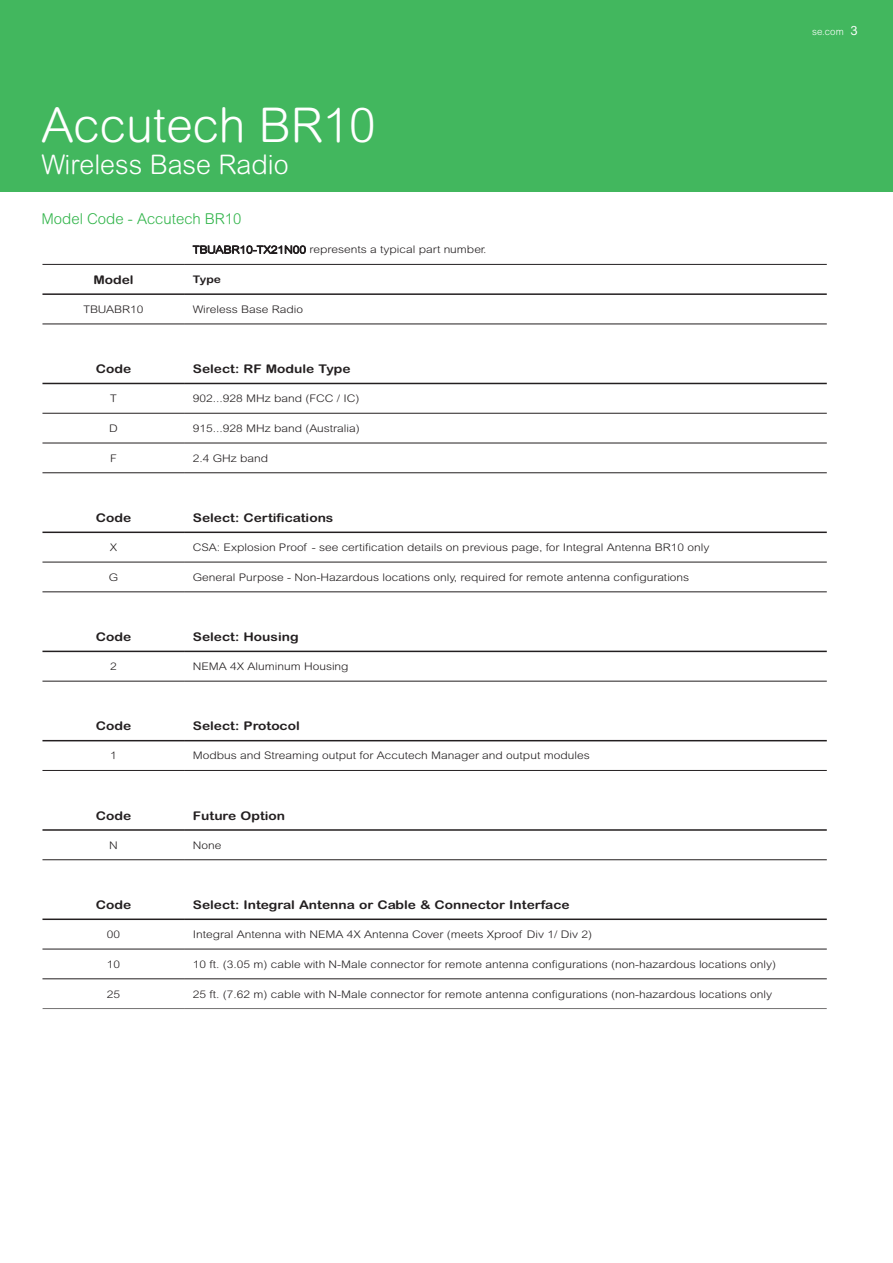
<style>
.page{position:relative;width:893px;height:1263px;background:#fff}
.page>*{position:absolute;margin:0;border:0;box-sizing:border-box;transform-origin:0 0}
.t1{font:300 48px "Arial Rounded MT Std";color:#fff}
.t2{font:300 27px "Arial Rounded MT Std";color:#fff}
.t3{font:300 15px "Arial Rounded MT Std";color:#31b44a}
.t4{font:700 12px "Arial Rounded MT Std";color:#231f20;scale:1.15 1}
.t5{font:300 10.5px "Arial Rounded MT Std";color:#231f20;scale:1.15 1}
.t6{font:700 10.5px "Arial Rounded MT Std";color:#231f20;scale:1.15 1}
.t7{font:300 9.75px "Arial Rounded MT Std";color:#fff}
.s1{font-weight:400;font-size:12.75px}
</style>
<div class="page">
<div style="left:0;top:0;width:893px;height:191px;background:#42b75e"></div>
<svg style="left:43px;top:263px;width:783px;height:717px"></svg>
<hr style="left:42px;top:324px;width:143px;height:1px;background:#231f20">
<hr style="left:185px;top:324px;width:642px;height:1px;background:#231f20">
<hr style="left:42px;top:413px;width:143px;height:1px;background:#231f20">
<hr style="left:185px;top:413px;width:642px;height:1px;background:#231f20">
<hr style="left:42px;top:443px;width:143px;height:1px;background:#231f20">
<hr style="left:185px;top:443px;width:642px;height:1px;background:#231f20">
<hr style="left:42px;top:472px;width:143px;height:1px;background:#231f20">
<hr style="left:185px;top:472px;width:642px;height:1px;background:#231f20">
<hr style="left:42px;top:562px;width:143px;height:1px;background:#231f20">
<hr style="left:185px;top:562px;width:642px;height:1px;background:#231f20">
<hr style="left:42px;top:592px;width:143px;height:1px;background:#231f20">
<hr style="left:185px;top:592px;width:642px;height:1px;background:#231f20">
<hr style="left:42px;top:681px;width:143px;height:1px;background:#231f20">
<hr style="left:185px;top:681px;width:642px;height:1px;background:#231f20">
<hr style="left:42px;top:770px;width:143px;height:1px;background:#231f20">
<hr style="left:185px;top:770px;width:642px;height:1px;background:#231f20">
<hr style="left:42px;top:859px;width:143px;height:1px;background:#231f20">
<hr style="left:185px;top:859px;width:642px;height:1px;background:#231f20">
<hr style="left:42px;top:949px;width:143px;height:1px;background:#231f20">
<hr style="left:185px;top:949px;width:642px;height:1px;background:#231f20">
<hr style="left:42px;top:978px;width:143px;height:1px;background:#231f20">
<hr style="left:185px;top:978px;width:642px;height:1px;background:#231f20">
<hr style="left:42px;top:264px;width:143px;height:1px;background:#231f20">
<hr style="left:185px;top:264px;width:642px;height:1px;background:#231f20">
<hr style="left:42px;top:293px;width:143px;height:2px;background:#231f20">
<hr style="left:185px;top:293px;width:642px;height:2px;background:#231f20">
<hr style="left:42px;top:383px;width:143px;height:1px;background:#231f20">
<hr style="left:185px;top:383px;width:642px;height:1px;background:#231f20">
<hr style="left:42px;top:531px;width:143px;height:2px;background:#231f20">
<hr style="left:185px;top:531px;width:642px;height:2px;background:#231f20">
<hr style="left:42px;top:651px;width:143px;height:1px;background:#231f20">
<hr style="left:185px;top:651px;width:642px;height:1px;background:#231f20">
<hr style="left:42px;top:740px;width:143px;height:1px;background:#231f20">
<hr style="left:185px;top:740px;width:642px;height:1px;background:#231f20">
<hr style="left:42px;top:829px;width:143px;height:2px;background:#231f20">
<hr style="left:185px;top:829px;width:642px;height:2px;background:#231f20">
<hr style="left:42px;top:918px;width:143px;height:2px;background:#231f20">
<hr style="left:185px;top:918px;width:642px;height:2px;background:#231f20">
<svg style="left:192px;top:245px;width:114px;height:9px"></svg>
<h1 class="t1" style="left:41px;top:97px;width:336px">Accutech BR10</h1>
<h2 class="t2" style="left:41px;top:149px;width:249px">Wireless Base Radio</h2>
<h3 class="t3" style="left:41px;top:210px;width:202px">Model Code - Accutech BR10</h3>
<p class="t5" style="left:193px;top:244px;width:257px">TBUABR10-TX21N00 represents a typical part number.</p>
<p class="t4" style="left:93px;top:272px;width:36px">Model</p>
<p class="t6" style="left:193px;top:273px;width:26px">Type</p>
<p class="t5" style="left:84px;top:303px;width:54px">TBUABR10</p>
<p class="t5" style="left:193px;top:303px;width:97px">Wireless Base Radio</p>
<p class="t4" style="left:96px;top:362px;width:32px">Code</p>
<p class="t4" style="left:193px;top:362px;width:139px">Select: RF Module Type</p>
<p class="t5" style="left:110px;top:392px;width:7px">T</p>
<p class="t5" style="left:193px;top:392px;width:146px">902...928 MHz band (FCC / IC)</p>
<p class="t5" style="left:109px;top:422px;width:9px">D</p>
<p class="t5" style="left:193px;top:422px;width:147px">915...928 MHz band (Australia)</p>
<p class="t5" style="left:110px;top:452px;width:7px">F</p>
<p class="t5" style="left:193px;top:452px;width:67px">2.4 GHz band</p>
<p class="t4" style="left:96px;top:510px;width:32px">Code</p>
<p class="t4" style="left:193px;top:510px;width:124px">Select: Certifications</p>
<p class="t5" style="left:110px;top:541px;width:8px">X</p>
<p class="t5" style="left:193px;top:541px;width:451px">CSA: Explosion Proof - see certification details on previous page, for Integral Antenna BR10 only</p>
<p class="t5" style="left:109px;top:571px;width:10px">G</p>
<p class="t5" style="left:193px;top:571px;width:433px">General Purpose - Non-Hazardous locations only, required for remote antenna configurations</p>
<p class="t4" style="left:96px;top:630px;width:32px">Code</p>
<p class="t4" style="left:193px;top:630px;width:93px">Select: Housing</p>
<p class="t5" style="left:110px;top:660px;width:7px">2</p>
<p class="t5" style="left:193px;top:660px;width:137px">NEMA 4X Aluminum Housing</p>
<p class="t4" style="left:96px;top:719px;width:32px">Code</p>
<p class="t4" style="left:193px;top:719px;width:95px">Select: Protocol</p>
<p class="t5" style="left:110px;top:750px;width:7px">1</p>
<p class="t5" style="left:193px;top:750px;width:347px">Modbus and Streaming output for Accutech Manager and output modules</p>
<p class="t4" style="left:96px;top:808px;width:32px">Code</p>
<p class="t4" style="left:193px;top:808px;width:82px">Future Option</p>
<p class="t5" style="left:109px;top:839px;width:9px">N</p>
<p class="t5" style="left:193px;top:839px;width:26px">None</p>
<p class="t4" style="left:96px;top:897px;width:32px">Code</p>
<p class="t4" style="left:193px;top:897px;width:329px">Select: Integral Antenna or Cable &amp; Connector Interface</p>
<p class="t5" style="left:107px;top:928px;width:13px">00</p>
<p class="t5" style="left:193px;top:928px;width:349px">Integral Antenna with NEMA 4X Antenna Cover (meets Xproof Div 1/ Div 2)</p>
<p class="t5" style="left:107px;top:958px;width:13px">10</p>
<p class="t5" style="left:193px;top:958px;width:509px">10 ft. (3.05 m) cable with N-Male connector for remote antenna configurations (non-hazardous locations only)</p>
<p class="t5" style="left:107px;top:988px;width:13px">25</p>
<p class="t5" style="left:193px;top:988px;width:505px">25 ft. (7.62 m) cable with N-Male connector for remote antenna configurations (non-hazardous locations only</p>
<p class="t7" style="left:812px;top:26px;width:47px">se.com <span class="s1">3</span></p>
</div>
